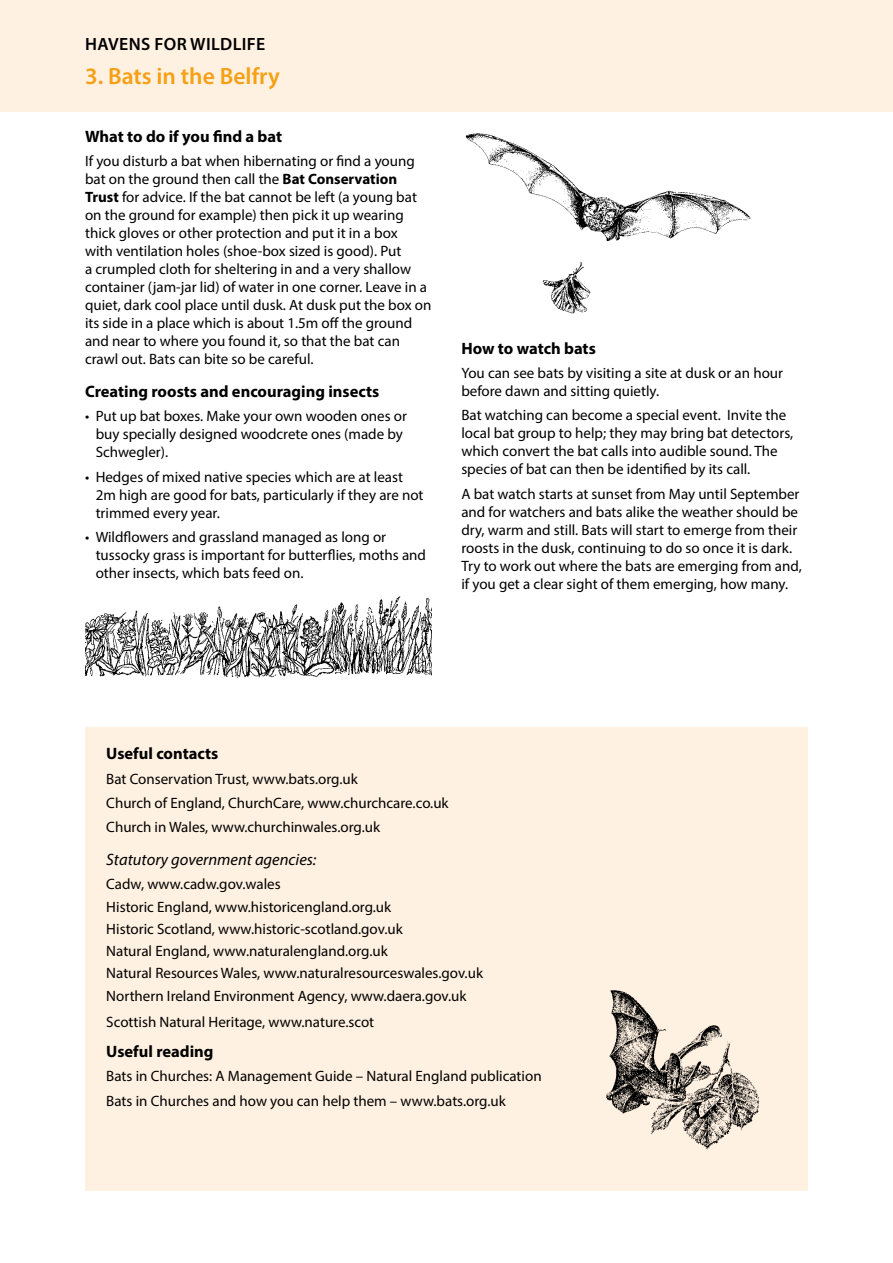
<style>
.page{position:relative;width:893px;height:1263px;background:#fff}
.page>*{position:absolute;margin:0;border:0;box-sizing:border-box;transform-origin:0 0}
.t1{font:600 23.55px "Myriad Pro";color:#f6a015}
.t2{font:600 17.85px "Myriad Pro";letter-spacing:.02em;color:#000}
.t3{font:700 16.5px "Myriad Pro";color:#000}
.t4{font:italic 16.5px "Myriad Pro";color:#000}
.t5{font:15px/18px "Myriad Pro";color:#000}
.s1{font-weight:700}
</style>
<div class="page">
<div style="left:0;top:0;width:893px;height:112px;background:#fff1e1"></div>
<div style="left:85px;top:727px;width:723px;height:464px;background:#fff1e1"></div>
<img style="left:85px;top:596px;width:347px;height:83px">
<img style="left:606px;top:990px;width:154px;height:160px">
<img style="left:465px;top:133px;width:286px;height:181px">
<p class="t2" style="left:85px;top:33px;width:182px">HAVENS FOR WILDLIFE</p>
<h1 class="t1" style="left:85px;top:61px;width:196px">3. Bats in the Belfry</h1>
<p class="t3" style="left:85px;top:126px;width:199px">What to do if you find a bat</p>
<p class="t5" style="left:85px;top:152px;width:348px">If you disturb a bat when hibernating or find a young bat on the ground then call the <span class="s1">Bat Conservation Trust</span> for advice. If the bat cannot be left (a young bat on the ground for example) then pick it up wearing thick gloves or other protection and put it in a box<br>with ventilation holes (shoe-box sized is good). Put<br>a crumpled cloth for sheltering in and a very shallow container (jam-jar lid) of water in one corner. Leave in a quiet, dark cool place until dusk. At dusk put the box on its side in a place which is about 1.5m off the ground and near to where you found it, so that the bat can crawl out. Bats can bite so be careful.</p>
<p class="t3" style="left:85px;top:381px;width:296px">Creating roosts and encouraging insects</p>
<p class="t5" style="left:96px;top:407px;width:313px;text-indent:-11px">• Put up bat boxes. Make your own wooden ones or buy specially designed woodcrete ones (made by<br>Schwegler).</p>
<p class="t5" style="left:96px;top:467px;width:329px;text-indent:-11px">• Hedges of mixed native species which are at least<br>2m high are good for bats, particularly if they are not trimmed every year.</p>
<p class="t5" style="left:96px;top:528px;width:332px;text-indent:-11px">• Wildflowers and grassland managed as long or tussocky grass is important for butterflies, moths and other insects, which bats feed on.</p>
<p class="t3" style="left:461px;top:337px;width:136px">How to watch bats</p>
<p class="t5" style="left:461px;top:364px;width:323px">You can see bats by visiting a site at dusk or an hour before dawn and sitting quietly.</p>
<p class="t5" style="left:461px;top:406px;width:333px">Bat watching can become a special event. Invite the local bat group to help; they may bring bat detectors, which convert the bat calls into audible sound. The species of bat can then be identified by its call.</p>
<p class="t5" style="left:461px;top:484px;width:342px">A bat watch starts at sunset from May until September and for watchers and bats alike the weather should be dry, warm and still. Bats will start to emerge from their roosts in the dusk, continuing to do so once it is dark.<br>Try to work out where the bats are emerging from and, if you get a clear sight of them emerging, how many.</p>
<p class="t3" style="left:106px;top:743px;width:114px">Useful contacts</p>
<p class="t5" style="left:106px;top:766px;width:344px;line-height:24.3px">Bat Conservation Trust, www.bats.org.uk<br>Church of England, ChurchCare, www.churchcare.co.uk<br>Church in Wales, www.churchinwales.org.uk</p>
<p class="t4" style="left:106px;top:849px;width:212px">Statutory government agencies:</p>
<p class="t5" style="left:106px;top:873px;width:378px;line-height:22.2px">Cadw, www.cadw.gov.wales<br>Historic England, www.historicengland.org.uk<br>Historic Scotland, www.historic-scotland.gov.uk<br>Natural England, www.naturalengland.org.uk<br>Natural Resources Wales, www.naturalresourceswales.gov.uk Northern Ireland Environment Agency, www.daera.gov.uk</p>
<p class="t5" style="left:106px;top:1012px;width:269px">Scottish Natural Heritage, www.nature.scot</p>
<p class="t3" style="left:106px;top:1041px;width:109px">Useful reading</p>
<p class="t5" style="left:106px;top:1064px;width:437px;line-height:24.3px">Bats in Churches: A Management Guide – Natural England publication<br>Bats in Churches and how you can help them – www.bats.org.uk</p>
</div>
